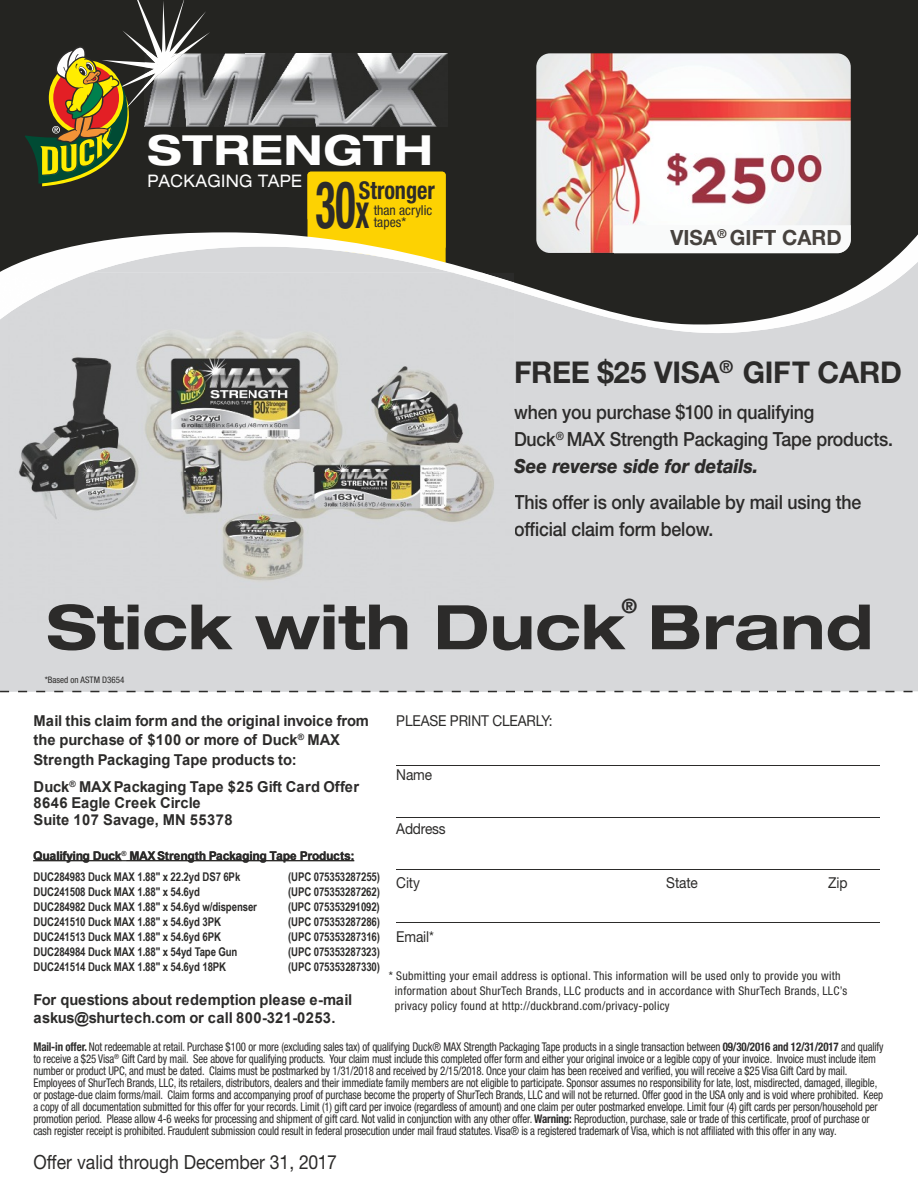
<style>
.page{position:relative;width:918px;height:1188px;background:#fff}
.page>*{position:absolute;margin:0;border:0;box-sizing:border-box;transform-origin:0 0}
.t1{font:700 condensed 65.55px "Helvetica Neue LT Std";color:#2c2b2a;scale:.64 1}
.t2{font:700 expanded 61.5px "Helvetica Neue LT Std";color:#2c2b2a}
.t3{font:700 condensed 51.75px "Helvetica Neue LT Std";color:#2c2b2a}
.t4{font:700 expanded 41.55px "Helvetica Neue LT Std";letter-spacing:.02em;color:#fefefe}
.t5{font:700 30px "Helvetica Neue LT Std";letter-spacing:-.01em;color:#2c2b2a}
.t6{font:700 condensed 24.6px "Helvetica Neue LT Std";color:#2c2b2a;scale:.91 1}
.t7{font:700 21px "Helvetica Neue LT Std";color:#47423e}
.t8{font:700 expanded 19.8px "Helvetica Neue LT Std";color:#2c2b2a}
.t9{font:500 19.5px/27px "Helvetica Neue LT Std";letter-spacing:-.01em;color:#2c2b2a;scale:.91 1}
.t10{font:19.5px "Helvetica Neue LT Std";color:#2c2b2a;scale:.9 1}
.t11{font:700 condensed 19.5px "Helvetica Neue LT Std";letter-spacing:-.01em;color:#2c2b2a;scale:1.1 1}
.t12{font:expanded 17.25px "Helvetica Neue LT Std";letter-spacing:.02em;color:#fefefe;scale:.89 1}
.t13{font:700 15px/19.5px "Arial";color:#2c2b2a}
.t14{font:15px "Helvetica Neue LT Std";letter-spacing:-.01em;color:#2c2b2a;scale:.91 1}
.t15{font:condensed 13.65px/12.8px "Helvetica Neue LT Std";color:#2c2b2a}
.t16{font:condensed 12px/12px "Helvetica Neue LT Std";letter-spacing:-.01em;color:#2c2b2a;scale:.9 1}
.t17{font:700 12px "Arial Narrow";letter-spacing:-.015em;color:#2c2b2a}
.t18{font:condensed 12px/15px "Helvetica Neue LT Std";letter-spacing:.025em;color:#2c2b2a}
.t19{font:700 12px "Arial";letter-spacing:-.015em;color:#2c2b2a}
.t20{font:condensed 10.65px/10.6px "Helvetica Neue LT Std";letter-spacing:.015em;color:#2c2b2a;scale:.9 1}
.t21{font:condensed 9px "Helvetica Neue LT Std";color:#2c2b2a}
.t22{font:700 7.05px "Arial";color:#2c2b2a}
.s1{font-size:37.35px}
.s2{font-size:47.25px}
.s3{font-weight:800;font-style:italic}
.s4{font-weight:700}
</style>
<div class="page">
<div style="left:514px;top:404px;width:171px;height:19px;background:#d7d8da"></div>
<div style="left:514px;top:459px;width:243px;height:15px;background:#d7d8da"></div>
<div style="left:0;top:0;width:918px;height:218px;background:#242421"></div>
<svg style="left:0;top:218px;width:918px;height:115px;fill:#242421"></svg>
<img style="left:0;top:331px;width:514px;height:292px">
<img style="left:0;top:273px;width:514px;height:58px">
<img style="left:210px;top:54px;width:237px;height:73px">
<svg style="left:25px;top:0;width:185px;height:186px;background:#575339"></svg>
<svg style="left:308px;top:172px;width:138px;height:96px;background:#f8d733"></svg>
<hr style="left:396px;top:765px;width:483px;height:1px;background:#2c2b2a">
<hr style="left:396px;top:817px;width:483px;height:1px;background:#2c2b2a">
<hr style="left:396px;top:922px;width:483px;height:1px;background:#2c2b2a">
<hr style="left:396px;top:870px;width:483px;height:1px;background:#2c2b2a">
<img style="left:536px;top:53px;width:315px;height:200px;border-radius:14px">
<svg style="left:614px;top:225px;width:237px;height:28px"></svg>
<svg style="left:33px;top:860px;width:321px;height:2px"></svg>
<h3 class="t4" style="left:148px;top:132px;width:287px">STRENGTH</h3>
<h3 class="t12" style="left:148px;top:174px;width:175px">PACKAGING TAPE</h3>
<h3 class="t11" style="left:363px;top:176px;width:66px">Stronger</h3>
<h3 class="t3" style="left:312px;top:173px;width:70px">30<span class="s1">x</span></h3>
<h1 class="t1" style="left:315px;top:177px;width:86px">30<span class="s2">x</span></h1>
<h3 class="t6" style="left:359px;top:180px;width:85px">Stronger</h3>
<p class="t20" style="left:382px;top:194px;width:49px">than acrylic tapes</p>
<p class="t15" style="left:374px;top:204px;width:60px">than acrylic tapes*</p>
<h3 class="t7" style="left:670px;top:228px;width:173px">VISA<sup>®</sup> GIFT CARD</h3>
<h3 class="t5" style="left:514px;top:360px;width:389px">FREE $25 VISA<sup>®</sup> GIFT CARD</h3>
<h3 class="t9" style="left:514px;top:401px;width:418px">when you purchase $100 in qualifying<br>Duck<sup>®</sup> MAX Strength Packaging Tape products.<br><span class="s3">See reverse side for details.</span></h3>
<h3 class="t9" style="left:514px;top:491px;width:383px">This offer is only available by mail using the official claim form below.</h3>
<h3 class="t8" style="left:621px;top:597px;width:9px">®</h3>
<h2 class="t2" style="left:47px;top:601px;width:828px">Stick with Duck Brand</h2>
<p class="t21" style="left:45px;top:676px;width:81px">*Based on ASTM D3654</p>
<p class="t13" style="left:34px;top:712px;width:337px">Mail this claim form and the original invoice from the purchase of $100 or more of Duck<sup>®</sup> MAX<br>Strength Packaging Tape products to:</p>
<p class="t13" style="left:34px;top:780px;width:327px;line-height:16.5px">Duck<sup>®</sup> MAX Packaging Tape $25 Gift Card Offer<br>8646 Eagle Creek Circle<br>Suite 107 Savage, MN 55378</p>
<p class="t22" style="left:122px;top:850px;width:7px">®</p>
<p class="t17" style="left:34px;top:872px;width:208px">DUC284983 Duck MAX 1.88" x 22.2yd DS7 6Pk</p>
<p class="t17" style="left:288px;top:872px;width:93px">(UPC 075353287255)</p>
<p class="t17" style="left:34px;top:887px;width:168px">DUC241508 Duck MAX 1.88" x 54.6yd</p>
<p class="t17" style="left:288px;top:887px;width:93px">(UPC 075353287262)</p>
<p class="t17" style="left:34px;top:902px;width:225px">DUC284982 Duck MAX 1.88" x 54.6yd w/dispenser</p>
<p class="t17" style="left:288px;top:902px;width:93px">(UPC 075353291092)</p>
<p class="t17" style="left:34px;top:917px;width:189px">DUC241510 Duck MAX 1.88" x 54.6yd 3PK</p>
<p class="t17" style="left:288px;top:917px;width:93px">(UPC 075353287286)</p>
<p class="t17" style="left:34px;top:932px;width:189px">DUC241513 Duck MAX 1.88" x 54.6yd 6PK</p>
<p class="t17" style="left:288px;top:932px;width:93px">(UPC 075353287316)</p>
<p class="t17" style="left:34px;top:947px;width:205px">DUC284984 Duck MAX 1.88" x 54yd Tape Gun</p>
<p class="t17" style="left:288px;top:947px;width:93px">(UPC 075353287323)</p>
<p class="t17" style="left:34px;top:962px;width:194px">DUC241514 Duck MAX 1.88" x 54.6yd 18PK</p>
<p class="t17" style="left:288px;top:962px;width:93px">(UPC 075353287330)</p>
<p class="t13" style="left:34px;top:992px;width:320px;line-height:18px">For questions about redemption please e-mail askus@shurtech.com or call 800-321-0253.</p>
<p class="t19" style="left:33px;top:851px;width:323px">Qualifying Duck MAX Strength Packaging Tape Products:</p>
<p class="t14" style="left:396px;top:714px;width:174px">PLEASE PRINT CLEARLY:</p>
<p class="t14" style="left:396px;top:768px;width:41px">Name</p>
<p class="t14" style="left:396px;top:822px;width:56px">Address</p>
<p class="t14" style="left:396px;top:876px;width:27px">City</p>
<p class="t14" style="left:666px;top:876px;width:36px">State</p>
<p class="t14" style="left:828px;top:876px;width:23px">Zip</p>
<p class="t14" style="left:396px;top:930px;width:43px">Email*</p>
<p class="t18" style="left:395px;top:969px;width:454px;text-indent:-6px">* Submitting your email address is optional. This information will be used only to provide you with information about ShurTech Brands, LLC products and in accordance with ShurTech Brands, LLC’s privacy policy found at http://duckbrand.com/privacy-policy</p>
<p class="t16" style="left:33px;top:1041px;width:946px"><span class="s4">Mail-in offer.</span> Not redeemable at retail. Purchase $100 or more (excluding sales tax) of qualifying Duck® MAX Strength Packaging Tape products in a single transaction between <span class="s4">09/30/2016 and 12/31/2017</span> and qualify to receive a $25 Visa<sup>®</sup> Gift Card by mail. See above for qualifying products. Your claim must include this completed offer form and either your original invoice or a legible copy of your invoice. Invoice must include item number or product UPC, and must be dated. Claims must be postmarked by 1/31/2018 and received by 2/15/2018. Once your claim has been received and verified, you will receive a $25 Visa Gift Card by mail.<br>Employees of ShurTech Brands, LLC, its retailers, distributors, dealers and their immediate family members are not eligible to participate. Sponsor assumes no responsibility for late, lost, misdirected, damaged, illegible, or postage-due claim forms/mail. Claim forms and accompanying proof of purchase become the property of ShurTech Brands, LLC and will not be returned. Offer good in the USA only and is void where prohibited. Keep a copy of all documentation submitted for this offer for your records. Limit (1) gift card per invoice (regardless of amount) and one claim per outer postmarked envelope. Limit four (4) gift cards per person/household per promotion period. Please allow 4-6 weeks for processing and shipment of gift card. Not valid in conjunction with any other offer. <span class="s4">Warning:</span> Reproduction, purchase, sale or trade of this certificate, proof of purchase or cash register receipt is prohibited. Fraudulent submission could result in federal prosecution under mail fraud statutes. Visa® is a registered trademark of Visa, which is not affiliated with this offer in any way.</p>
<h3 class="t10" style="left:33px;top:1153px;width:339px">Offer valid through December 31, 2017</h3>
</div>
